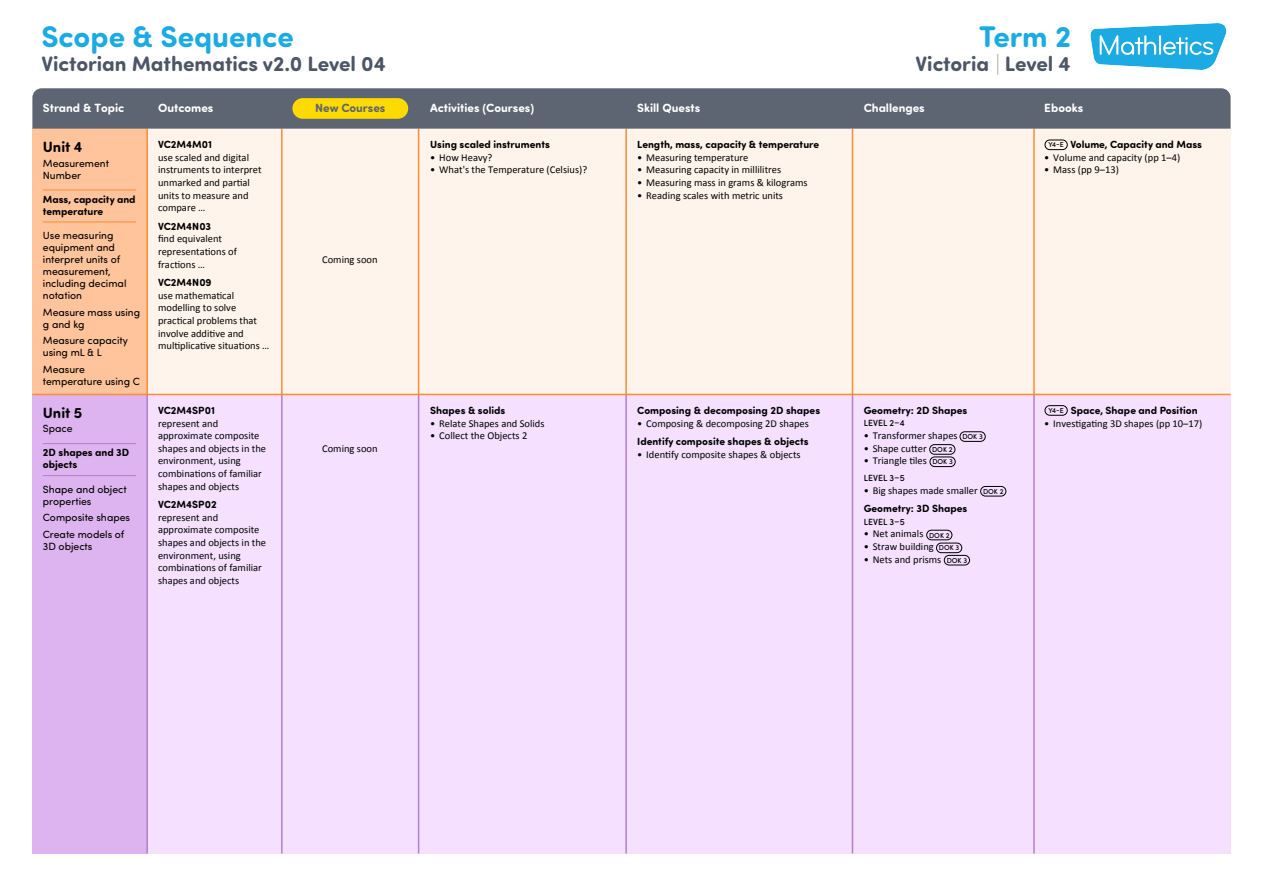
<style>
.page{position:relative;width:1263px;height:893px;background:#fff}
.page>*{position:absolute;margin:0;border:0;box-sizing:border-box;transform-origin:0 0}
.t1{font:700 30px "Sofia Pro Soft";color:#1baae2}
.t2{font:700 21px "Sofia Pro Soft";color:#4c5666}
.t3{font:700 15px "Sofia Pro Soft";color:#000}
.t4{font:700 12px "Sofia Pro Soft";color:#fff}
.t5{font:700 12px "Sofia Pro Soft";color:#5d6572}
.t6{font:10.5px/12.6px "Calibri";color:#000}
.t7{font:700 10.5px/12px "Sofia Pro Soft";color:#000}
.t8{font:10.5px/12px "Sofia Pro Soft";color:#000}
.t9{font:500 9px "Sofia Pro Soft";color:#000}
.t10{font:500 7.2px "Sofia Pro Soft";color:#000}
</style>
<div class="page">
<div style="left:147px;top:394px;width:1083px;height:459px;background:#f5e1ff"></div>
<div style="left:32px;top:394px;width:115px;height:459px;background:#ddb4ef"></div>
<hr style="left:146px;top:394px;width:2px;height:459px;background:#b27fcc">
<hr style="left:281px;top:394px;width:2px;height:459px;background:#b27fcc">
<hr style="left:1033px;top:394px;width:2px;height:459px;background:#b27fcc">
<hr style="left:625px;top:394px;width:2px;height:459px;background:#b27fcc">
<hr style="left:852px;top:394px;width:1px;height:459px;background:#b27fcc">
<hr style="left:418px;top:394px;width:1px;height:459px;background:#b27fcc">
<div style="left:147px;top:129px;width:1083px;height:265px;background:#fff4eb"></div>
<div style="left:32px;top:129px;width:115px;height:265px;background:#ffc49c"></div>
<hr style="left:146px;top:129px;width:2px;height:265px;background:#fe8c31">
<hr style="left:281px;top:129px;width:2px;height:265px;background:#fe8c31">
<hr style="left:1033px;top:129px;width:2px;height:265px;background:#fe8c31">
<hr style="left:625px;top:129px;width:2px;height:265px;background:#fe8c31">
<hr style="left:852px;top:129px;width:1px;height:265px;background:#fe8c31">
<hr style="left:418px;top:129px;width:1px;height:265px;background:#fe8c31">
<hr style="left:32px;top:394px;width:1198px;height:1px;background:#fe8c31">
<div style="left:1045px;top:140px;width:22px;height:10px;border:1px solid #000;border-radius:5px"></div>
<div style="left:1045px;top:405px;width:22px;height:11px;border:1px solid #000;border-radius:5px"></div>
<div style="left:929px;top:444px;width:26px;height:11px;border:1px solid #000;border-radius:5px"></div>
<div style="left:980px;top:486px;width:26px;height:10px;border:1px solid #000;border-radius:5px"></div>
<div style="left:960px;top:431px;width:25px;height:11px;border:1px solid #000;border-radius:5px"></div>
<div style="left:930px;top:457px;width:25px;height:10px;border:1px solid #000;border-radius:5px"></div>
<div style="left:936px;top:543px;width:26px;height:10px;border:1px solid #000;border-radius:5px"></div>
<div style="left:926px;top:530px;width:26px;height:10px;border:1px solid #000;border-radius:5px"></div>
<div style="left:944px;top:555px;width:26px;height:10px;border:1px solid #000;border-radius:5px"></div>
<hr style="left:43px;top:443px;width:93px;height:1px;background:#b27fcc">
<hr style="left:43px;top:475px;width:93px;height:1px;background:#b27fcc">
<hr style="left:43px;top:189px;width:93px;height:1px;background:#fe8c31">
<hr style="left:43px;top:221px;width:93px;height:1px;background:#fe8c31">
<div style="left:32px;top:88px;width:1198px;height:41px;background:#5d6572"></div>
<div style="left:292px;top:98px;width:116px;height:21px;background:#ffda00;border-radius:10px"></div>
<svg style="left:1090px;top:23px;width:137px;height:47px"></svg>
<svg style="left:997px;top:54px;width:1px;height:21px"></svg>
<h1 class="t1" style="left:41px;top:15px;width:254px">Scope &amp; Sequence</h1>
<h1 class="t1" style="left:979px;top:15px;width:94px">Term 2</h1>
<h2 class="t2" style="left:41px;top:48px;width:346px">Victorian Mathematics v2.0 Level 04</h2>
<h2 class="t2" style="left:915px;top:48px;width:157px">Victoria Level 4</h2>
<p class="t4" style="left:43px;top:99px;width:83px">Strand &amp; Topic</p>
<p class="t4" style="left:158px;top:99px;width:57px">Outcomes</p>
<p class="t5" style="left:315px;top:99px;width:72px">New Courses</p>
<p class="t4" style="left:430px;top:99px;width:105px">Activities (Courses)</p>
<p class="t4" style="left:637px;top:99px;width:64px">Skill Quests</p>
<p class="t4" style="left:864px;top:99px;width:63px">Challenges</p>
<p class="t4" style="left:1044px;top:99px;width:40px">Ebooks</p>
<h3 class="t3" style="left:43px;top:136px;width:41px">Unit 4</h3>
<p class="t8" style="left:43px;top:156px;width:68px">Measurement<br>Number</p>
<p class="t7" style="left:43px;top:193px;width:94px">Mass, capacity and temperature</p>
<p class="t8" style="left:43px;top:229px;width:85px">Use measuring equipment and interpret units of measurement, including decimal notation</p>
<p class="t8" style="left:43px;top:305px;width:99px">Measure mass using g and kg</p>
<p class="t8" style="left:43px;top:334px;width:87px">Measure capacity using mL &amp; L</p>
<p class="t8" style="left:43px;top:362px;width:99px">Measure temperature using C</p>
<h3 class="t3" style="left:43px;top:401px;width:41px">Unit 5</h3>
<p class="t8" style="left:43px;top:422px;width:31px">Space</p>
<p class="t7" style="left:43px;top:446px;width:88px">2D shapes and 3D objects</p>
<p class="t8" style="left:43px;top:483px;width:85px">Shape and object properties</p>
<p class="t8" style="left:43px;top:509px;width:89px;line-height:16.5px">Composite shapes<br>Create models of</p>
<p class="t8" style="left:43px;top:540px;width:51px">3D objects</p>
<p class="t7" style="left:158px;top:138px;width:56px">VC2M4M01</p>
<p class="t6" style="left:158px;top:151px;width:105px">use scaled and digital instruments to interpret unmarked and partial units to measure and compare …</p>
<p class="t7" style="left:158px;top:219px;width:55px">VC2M4N03</p>
<p class="t6" style="left:158px;top:233px;width:80px">find equivalent representations of fractions …</p>
<p class="t7" style="left:158px;top:276px;width:55px">VC2M4N09</p>
<p class="t6" style="left:158px;top:289px;width:113px">use mathematical modelling to solve practical problems that involve additive and multiplicative situations …</p>
<p class="t7" style="left:158px;top:404px;width:58px">VC2M4SP01</p>
<p class="t6" style="left:158px;top:417px;width:110px">represent and approximate composite shapes and objects in the environment, using combinations of familiar shapes and objects</p>
<p class="t7" style="left:158px;top:498px;width:60px">VC2M4SP02</p>
<p class="t6" style="left:158px;top:511px;width:110px">represent and approximate composite shapes and objects in the environment, using combinations of familiar shapes and objects</p>
<p class="t6" style="left:322px;top:253px;width:57px">Coming soon</p>
<p class="t7" style="left:430px;top:138px;width:121px">Using scaled instruments</p>
<p class="t6" style="left:430px;top:151px;width:64px">• How Heavy?</p>
<p class="t6" style="left:430px;top:164px;width:158px">• What's the Temperature (Celsius)?</p>
<p class="t7" style="left:637px;top:138px;width:183px">Length, mass, capacity &amp; temperature</p>
<p class="t6" style="left:637px;top:151px;width:113px">• Measuring temperature</p>
<p class="t6" style="left:637px;top:164px;width:145px">• Measuring capacity in millilitres</p>
<p class="t6" style="left:637px;top:176px;width:172px">• Measuring mass in grams &amp; kilograms</p>
<p class="t6" style="left:637px;top:189px;width:147px">• Reading scales with metric units</p>
<p class="t7" style="left:1070px;top:138px;width:133px">Volume, Capacity and Mass</p>
<p class="t6" style="left:1044px;top:151px;width:137px">• Volume and capacity (pp 1–4)</p>
<p class="t6" style="left:1044px;top:164px;width:76px">• Mass (pp 9–13)</p>
<p class="t10" style="left:1048px;top:140px;width:17px">Y4-E</p>
<p class="t6" style="left:322px;top:442px;width:57px">Coming soon</p>
<p class="t7" style="left:430px;top:404px;width:77px">Shapes &amp; solids</p>
<p class="t6" style="left:430px;top:417px;width:116px">• Relate Shapes and Solids</p>
<p class="t6" style="left:430px;top:429px;width:99px">• Collect the Objects 2</p>
<p class="t7" style="left:637px;top:404px;width:184px">Composing &amp; decomposing 2D shapes</p>
<p class="t6" style="left:637px;top:417px;width:173px">• Composing &amp; decomposing 2D shapes</p>
<p class="t7" style="left:637px;top:435px;width:173px">Identify composite shapes &amp; objects</p>
<p class="t6" style="left:637px;top:448px;width:165px">• Identify composite shapes &amp; objects</p>
<p class="t7" style="left:864px;top:404px;width:105px">Geometry: 2D Shapes</p>
<p class="t9" style="left:864px;top:417px;width:43px">LEVEL 2–4</p>
<p class="t6" style="left:864px;top:429px;width:95px">• Transformer shapes</p>
<p class="t6" style="left:864px;top:442px;width:64px">• Shape cutter</p>
<p class="t6" style="left:864px;top:454px;width:65px">• Triangle tiles</p>
<p class="t9" style="left:864px;top:471px;width:43px">LEVEL 3–5</p>
<p class="t6" style="left:864px;top:484px;width:116px">• Big shapes made smaller</p>
<p class="t7" style="left:864px;top:502px;width:105px">Geometry: 3D Shapes</p>
<p class="t9" style="left:864px;top:515px;width:43px">LEVEL 3–5</p>
<p class="t6" style="left:864px;top:528px;width:61px">• Net animals</p>
<p class="t6" style="left:864px;top:540px;width:72px">• Straw building</p>
<p class="t6" style="left:864px;top:553px;width:79px">• Nets and prisms</p>
<p class="t10" style="left:962px;top:431px;width:22px">DOK 3</p>
<p class="t10" style="left:932px;top:444px;width:22px">DOK 2</p>
<p class="t10" style="left:932px;top:456px;width:22px">DOK 3</p>
<p class="t10" style="left:983px;top:486px;width:22px">DOK 2</p>
<p class="t10" style="left:929px;top:530px;width:22px">DOK 2</p>
<p class="t10" style="left:947px;top:555px;width:22px">DOK 3</p>
<p class="t10" style="left:939px;top:543px;width:22px">DOK 3</p>
<p class="t7" style="left:1071px;top:404px;width:128px">Space, Shape and Position</p>
<p class="t6" style="left:1044px;top:417px;width:160px">• Investigating 3D shapes (pp 10–17)</p>
<p class="t10" style="left:1048px;top:405px;width:17px">Y4-E</p>
</div>
